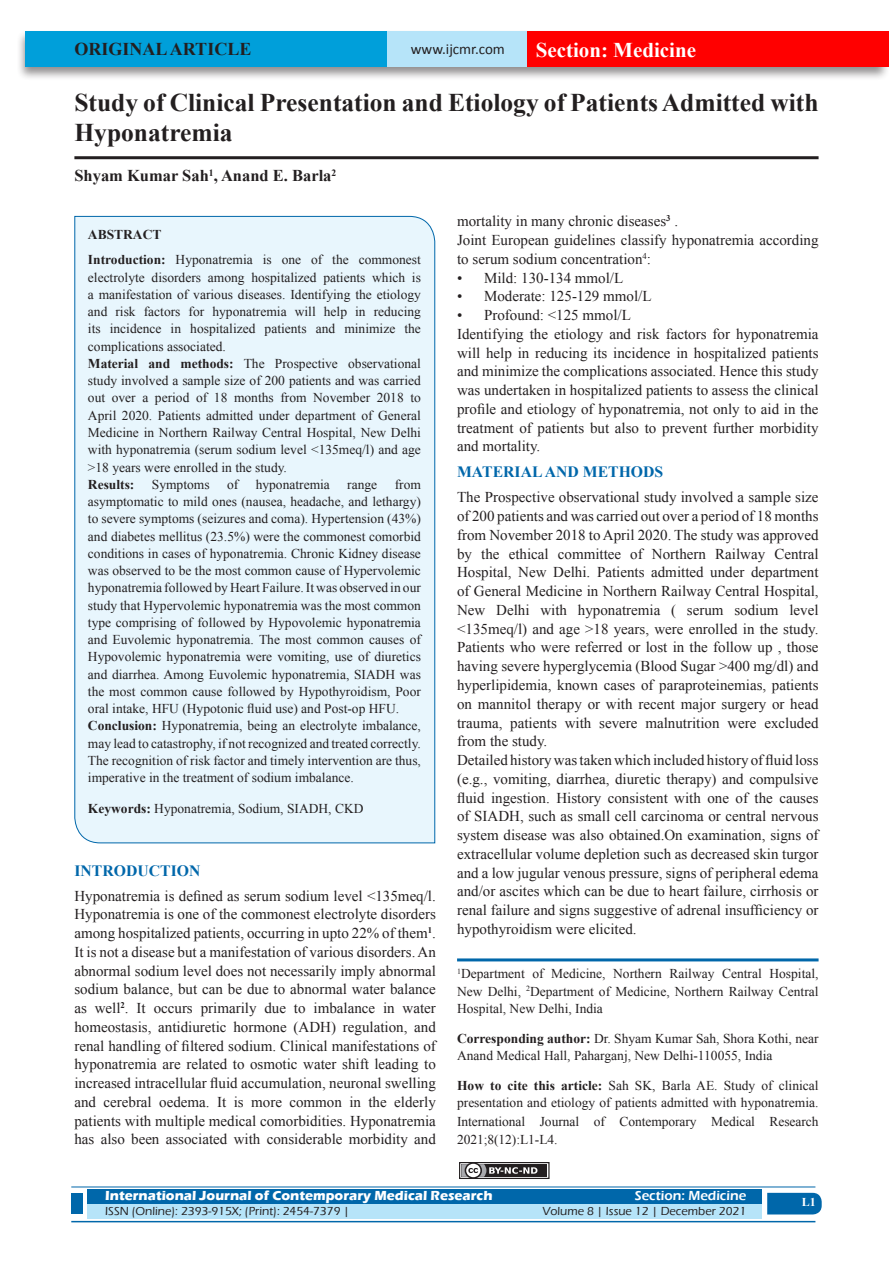
<style>
.page{position:relative;width:893px;height:1263px;background:#fff}
.page>*{position:absolute;margin:0;border:0;box-sizing:border-box;transform-origin:0 0}
.A_Title_New{font:700 25.5px/30px "Times New Roman";color:#231f20}
.t1{font:700 21px "Times New Roman";color:#fff}
.AT_new{font:700 18px "Times New Roman";color:#231f20}
.AU-New{font:700 16.5px "Times New Roman";color:#231f20}
.t2{font:700 15.75px "Times New Roman";color:#0067aa}
.TX_New{font:15px/18.8px "Times New Roman";color:#231f20;text-align:justify}
.t3{font:15px "Calibri";color:#231f20}
.HTC_new{font:13.5px/17.2px "Times New Roman";color:#231f20}
.Affi_New{font:13.5px/17.2px "Times New Roman";color:#231f20;text-align:justify}
.Corresponding{font:13.5px/17.2px "Times New Roman";color:#231f20}
.t4{font:700 13.5px "Eras ITC";color:#fff}
.t5{font:600 13.5px "Eras ITC";color:#fff}
.t6{font:500 12px "Eras ITC";color:#231f20}
.t7{font:700 12px "Times New Roman";color:#fff}
.s1{font-weight:700}
</style>
<div class="page">
<div style="left:16px;top:29px;width:875px;height:52px;background:#231f20;opacity:.5"></div>
<div style="left:25px;top:31px;width:858px;height:35px;background:#b6e4f9"></div>
<div style="left:25px;top:31px;width:362px;height:35px;background:#009fda"></div>
<div style="left:527px;top:31px;width:361px;height:35px;background:#f00"></div>
<div style="left:459px;top:1162px;width:91px;height:17px;border:1px solid #231f20"></div>
<div style="left:461px;top:1164px;width:86px;height:13px;background:#231f20"></div>
<svg style="left:461px;top:1162px;width:76px;height:17px"></svg>
<div style="left:87px;top:1189px;width:674px;height:15px;background:#0067aa"></div>
<div style="left:87px;top:1204px;width:674px;height:15px;background:#b6e4f9"></div>
<svg style="left:767px;top:1193px;width:55px;height:21px"></svg>
<hr style="left:71px;top:1186px;width:744px;height:1px;background:#0067aa">
<hr style="left:71px;top:1221px;width:744px;height:1px;background:#0067aa">
<div style="left:71px;top:1193px;width:12px;height:21px;background:#0067aa"></div>
<hr style="left:74px;top:156px;width:745px;height:3px;background:#231f20">
<div style="left:74px;top:216px;width:361px;height:628px;background:#e8f6fd"></div>
<hr style="left:457px;top:958px;width:362px;height:3px;background:#0067aa">
<p class="AT_new" style="left:74px;top:36px;width:178px">ORIGINAL ARTICLE</p>
<p class="t3" style="left:411px;top:40px;width:96px">www.ijcmr.com</p>
<h2 class="t1" style="left:536px;top:35px;width:162px">Section: Medicine</h2>
<p class="A_Title_New" style="left:74px;top:87px;width:746px">Study of Clinical Presentation and Etiology of Patients Admitted with<br>Hyponatremia</p>
<p class="AU-New" style="left:74px;top:164px;width:263px">Shyam Kumar Sah<sup>1</sup>, Anand E. Barla<sup>2</sup></p>
<p class="HTC_new" style="left:88px;top:221px;width:335px;line-height:25.8px"><span class="s1">ABSTRACT<br>Introduction:</span> Hyponatremia is one of the commonest</p>
<p class="HTC_new" style="left:88px;top:268px;width:335px">electrolyte disorders among hospitalized patients which is a manifestation of various diseases. Identifying the etiology and risk factors for hyponatremia will help in reducing its incidence in hospitalized patients and minimize the complications associated.<br><span class="s1">Material and methods:</span> The Prospective observational study involved a sample size of 200 patients and was carried out over a period of 18 months from November 2018 to April 2020. Patients admitted under department of General Medicine in Northern Railway Central Hospital, New Delhi with hyponatremia (serum sodium level &lt;135meq/l) and age &gt;18 years were enrolled in the study.<br><span class="s1">Results:</span></p>
<p class="HTC_new" style="left:152px;top:475px;width:59px">Symptoms</p>
<p class="HTC_new" style="left:227px;top:475px;width:13px">of</p>
<p class="HTC_new" style="left:256px;top:475px;width:76px">hyponatremia</p>
<p class="HTC_new" style="left:347px;top:475px;width:31px">range</p>
<p class="HTC_new" style="left:88px;top:475px;width:335px;text-indent:307px">from asymptomatic to mild ones (nausea, headache, and lethargy) to severe symptoms (seizures and coma). Hypertension (43%) and diabetes mellitus (23.5%) were the commonest comorbid conditions in cases of hyponatremia. Chronic Kidney disease was observed to be the most common cause of Hypervolemic hyponatremia followed by Heart Failure. It was observed in our study that Hypervolemic hyponatremia was the most common type comprising of followed by Hypovolemic hyponatremia and Euvolemic hyponatremia. The most common causes of Hypovolemic hyponatremia were vomiting, use of diuretics and diarrhea. Among Euvolemic hyponatremia, SIADH was the most common cause followed by Hypothyroidism, Poor oral intake, HFU (Hypotonic fluid use) and Post-op HFU.<br><span class="s1">Conclusion:</span> Hyponatremia, being an electrolyte imbalance, may lead to catastrophy, if not recognized and treated correctly.<br>The recognition of risk factor and timely intervention are thus, imperative in the treatment of sodium imbalance.</p>
<p class="HTC_new" style="left:88px;top:799px;width:277px"><span class="s1">Keywords:</span> Hyponatremia, Sodium, SIADH, CKD</p>
<h1 class="t2" style="left:74px;top:859px;width:127px">INTRODUCTION</h1>
<p class="TX_New" style="left:74px;top:886px;width:363px">Hyponatremia is defined as serum sodium level &lt;135meq/l.<br>Hyponatremia is one of the commonest electrolyte disorders among hospitalized patients, occurring in upto 22% of them<sup>1</sup>.<br>It is not a disease but a manifestation of various disorders. An abnormal sodium level does not necessarily imply abnormal sodium balance, but can be due to abnormal water balance as well<sup>2</sup>. It occurs primarily due to imbalance in water homeostasis, antidiuretic hormone (ADH) regulation, and renal handling of filtered sodium. Clinical manifestations of hyponatremia are related to osmotic water shift leading to increased intracellular fluid accumulation, neuronal swelling and cerebral oedema. It is more common in the elderly patients with multiple medical comorbidities. Hyponatremia has also been associated with considerable morbidity and</p>
<p class="TX_New" style="left:457px;top:212px;width:222px">mortality in many chronic diseases<sup>3</sup> .</p>
<p class="TX_New" style="left:457px;top:231px;width:363px">Joint European guidelines classify hyponatremia according to serum sodium concentration<sup>4</sup>:</p>
<p class="TX_New" style="left:457px;top:268px;width:168px">• Mild: 130-134 mmol/L</p>
<p class="TX_New" style="left:457px;top:287px;width:196px">• Moderate: 125-129 mmol/L</p>
<p class="TX_New" style="left:457px;top:306px;width:175px">• Profound: &lt;125 mmol/L</p>
<p class="TX_New" style="left:457px;top:324px;width:363px">Identifying the etiology and risk factors for hyponatremia will help in reducing its incidence in hospitalized patients and minimize the complications associated. Hence this study was undertaken in hospitalized patients to assess the clinical profile and etiology of hyponatremia, not only to aid in the treatment of patients but also to prevent further morbidity and mortality.</p>
<h1 class="t2" style="left:457px;top:461px;width:208px">MATERIAL AND METHODS</h1>
<p class="TX_New" style="left:457px;top:488px;width:363px">The Prospective observational study involved a sample size of 200 patients and was carried out over a period of 18 months from November 2018 to April 2020. The study was approved by the ethical committee of Northern Railway Central Hospital, New Delhi. Patients admitted under department of General Medicine in Northern Railway Central Hospital, New Delhi with hyponatremia ( serum sodium level &lt;135meq/l) and age &gt;18 years, were enrolled in the study.<br>Patients who were referred or lost in the follow up , those having severe hyperglycemia (Blood Sugar &gt;400 mg/dl) and hyperlipidemia, known cases of paraproteinemias, patients on mannitol therapy or with recent major surgery or head trauma, patients with severe malnutrition were excluded from the study.</p>
<p class="TX_New" style="left:457px;top:750px;width:363px">Detailed history was taken which included history of fluid loss (e.g., vomiting, diarrhea, diuretic therapy) and compulsive fluid ingestion. History consistent with one of the causes of SIADH, such as small cell carcinoma or central nervous system disease was also obtained.On examination, signs of extracellular volume depletion such as decreased skin turgor and a low jugular venous pressure, signs of peripheral edema and/or ascites which can be due to heart failure, cirrhosis or renal failure and signs suggestive of adrenal insufficiency or hypothyroidism were elicited.</p>
<p class="Affi_New" style="left:457px;top:965px;width:363px"><sup>1</sup>Department of Medicine, Northern Railway Central Hospital, New Delhi, <sup>2</sup>Department of Medicine, Northern Railway Central Hospital, New Delhi, India</p>
<p class="Corresponding" style="left:457px;top:1029px;width:363px"><span class="s1">Corresponding author:</span> Dr. Shyam Kumar Sah, Shora Kothi, near<br>Anand Medical Hall, Paharganj, New Delhi-110055, India</p>
<p class="HTC_new" style="left:457px;top:1077px;width:363px;line-height:17.7px;text-align:justify"><span class="s1">How to cite this article:</span> Sah SK, Barla AE. Study of clinical presentation and etiology of patients admitted with hyponatremia.<br>International Journal of Contemporary Medical Research 2021;8(12):L1-L4.</p>
<p class="t4" style="left:105px;top:1188px;width:389px">International Journal of Contemporary Medical Research</p>
<p class="t5" style="left:635px;top:1188px;width:113px">Section: Medicine</p>
<p class="t6" style="left:105px;top:1204px;width:246px">ISSN (Online): 2393-915X; (Print): 2454-7379 |</p>
<p class="t6" style="left:542px;top:1204px;width:205px">Volume 8 | Issue 12 | December 2021</p>
<h4 class="t7" style="left:802px;top:1194px;width:16px">L1</h4>
</div>
